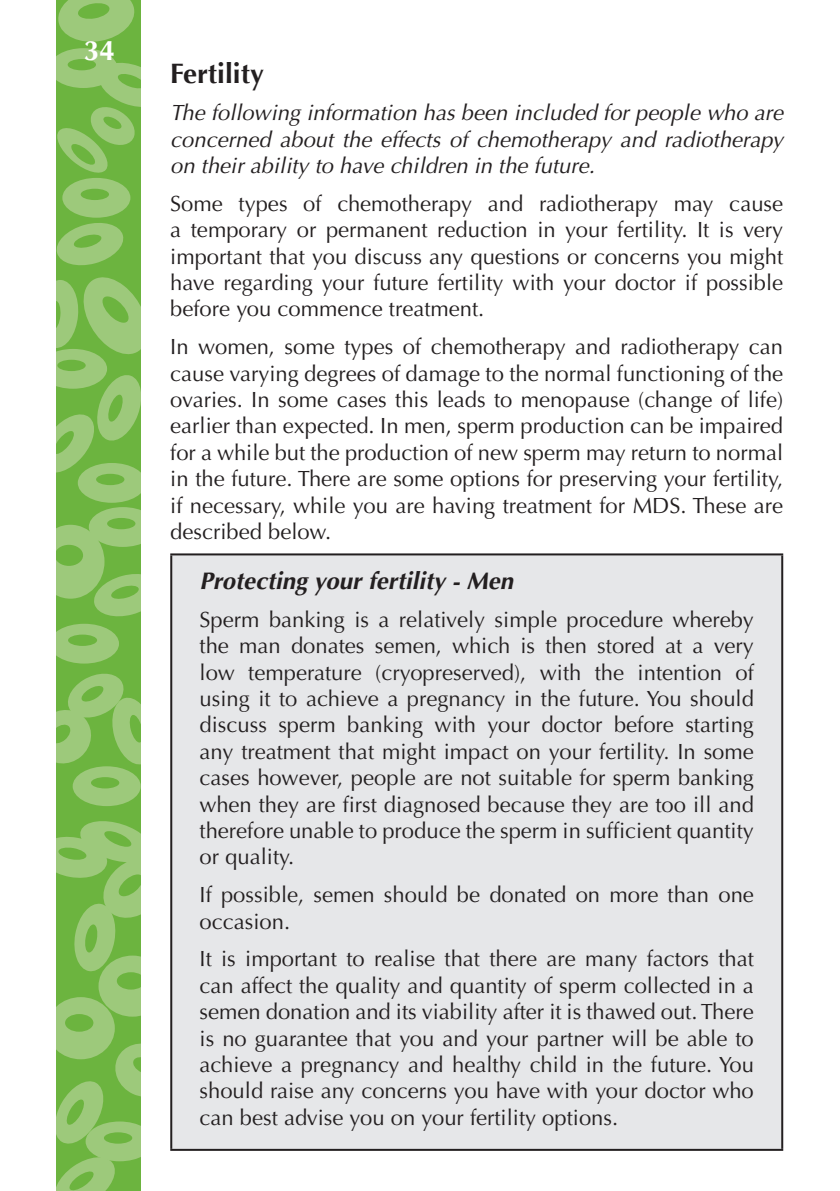
<style>
.page{position:relative;width:840px;height:1191px;background:#fff}
.page>*{position:absolute;margin:0;border:0;box-sizing:border-box;transform-origin:0 0}
.heading_2{font:700 28px "Optima";color:#231f20}
.t1{font:700 28px "Optima";color:#fff}
.heading_3{font:italic 700 24px "Optima";color:#231f20}
.Pa45{font:22px/26.4px "Optima";color:#231f20;text-align:justify}
.Pa17{font:22px/26.4px "Optima";color:#231f20;text-align:justify}
.Pa6{font:italic 22px/26.4px "Optima";color:#231f20;text-align:justify}
</style>
<div class="page">
<div style="left:56px;top:0;width:85px;height:1191px;background:#6cb43f"></div>
<div style="left:89px;top:507px;width:68px;height:40px;background:#9dc97b;border-radius:50%"></div>
<div style="left:107px;top:518px;width:28px;height:11px;background:#6cb43f;border-radius:50%"></div>
<div style="left:47px;top:997px;width:68px;height:62px;background:#9dc97b;border-radius:50%"></div>
<div style="left:65px;top:1014px;width:28px;height:17px;background:#6cb43f;border-radius:50%"></div>
<svg style="left:91px;top:571px;width:50px;height:48px;background:#89c063"></svg>
<div style="left:78px;top:463px;width:68px;height:40px;background:#9dc97b;border-radius:50%"></div>
<div style="left:96px;top:474px;width:28px;height:11px;background:#6cb43f;border-radius:50%"></div>
<div style="left:36px;top:525px;width:68px;height:73px;background:#9dc97b;border-radius:50%"></div>
<div style="left:55px;top:545px;width:28px;height:21px;background:#6cb43f;border-radius:50%"></div>
<div style="left:49px;top:48px;width:68px;height:40px;background:#9dc97b;border-radius:50%"></div>
<svg style="left:68px;top:59px;width:28px;height:11px"></svg>
<div style="left:39px;top:349px;width:68px;height:40px;background:#9dc97b;border-radius:50%"></div>
<div style="left:57px;top:360px;width:29px;height:11px;background:#6cb43f;border-radius:50%"></div>
<div style="left:62px;top:178px;width:68px;height:40px;background:#9dc97b;border-radius:50%"></div>
<div style="left:81px;top:189px;width:28px;height:11px;background:#6cb43f;border-radius:50%"></div>
<svg style="left:56px;top:0;width:80px;height:45px;background:#8ac164"></svg>
<svg style="left:56px;top:1154px;width:63px;height:37px;background:#87bf60"></svg>
<div style="left:86px;top:1121px;width:68px;height:40px;background:#9dc97b;border-radius:50%"></div>
<svg style="left:56px;top:60px;width:85px;height:116px;background:#81bd59"></svg>
<div style="left:49px;top:624px;width:70px;height:39px;background:#9dc97b;border-radius:50%"></div>
<div style="left:68px;top:634px;width:29px;height:12px;background:#6cb43f;border-radius:50%"></div>
<div style="left:98px;top:955px;width:68px;height:61px;background:#9dc97b;border-radius:50%"></div>
<div style="left:117px;top:972px;width:28px;height:17px;background:#6cb43f;border-radius:50%"></div>
<div style="left:73px;top:766px;width:68px;height:40px;background:#9dc97b;border-radius:50%"></div>
<div style="left:91px;top:777px;width:28px;height:11px;background:#6cb43f;border-radius:50%"></div>
<svg style="left:56px;top:372px;width:85px;height:105px;background:#84be5d"></svg>
<svg style="left:56px;top:220px;width:85px;height:139px;background:#86bf5e"></svg>
<svg style="left:56px;top:671px;width:85px;height:96px;background:#85be5e"></svg>
<svg style="left:56px;top:1039px;width:85px;height:108px"></svg>
<svg style="left:56px;top:818px;width:85px;height:155px;background:#85be5e"></svg>
<div style="left:141px;top:0;width:29px;height:1191px;background:#fff"></div>
<div style="left:19px;top:0;width:37px;height:1191px;background:#fff"></div>
<div style="left:171px;top:554px;width:610px;height:595px;background:#e6e7e9"></div>
<hr style="left:170px;top:553px;width:612px;height:2px;background:#231f20">
<hr style="left:170px;top:1148px;width:612px;height:2px;background:#231f20">
<hr style="left:170px;top:555px;width:2px;height:593px;background:#231f20">
<hr style="left:780px;top:555px;width:2px;height:593px;background:#231f20">
<p class="t1" style="left:84px;top:34px;width:33px">34</p>
<p class="heading_2" style="left:170px;top:57px;width:95px">Fertility</p>
<p class="Pa6" style="left:170px;top:100px;width:614px">The following information has been included for people who are concerned about the effects of chemotherapy and radiotherapy on their ability to have children in the future.</p>
<p class="Pa17" style="left:170px;top:190px;width:614px">Some types of chemotherapy and radiotherapy may cause a temporary or permanent reduction in your fertility. It is very important that you discuss any questions or concerns you might have regarding your future fertility with your doctor if possible before you commence treatment.</p>
<p class="Pa17" style="left:170px;top:334px;width:614px">In women, some types of chemotherapy and radiotherapy can cause varying degrees of damage to the normal functioning of the ovaries. In some cases this leads to menopause (change of life) earlier than expected. In men, sperm production can be impaired for a while but the production of new sperm may return to normal in the future. There are some options for preserving your fertility, if necessary, while you are having treatment for MDS. These are described below.</p>
<p class="heading_3" style="left:199px;top:567px;width:315px">Protecting your fertility - Men</p>
<p class="Pa45" style="left:199px;top:606px;width:555px">Sperm banking is a relatively simple procedure whereby the man donates semen, which is then stored at a very low temperature (cryopreserved), with the intention of using it to achieve a pregnancy in the future. You should discuss sperm banking with your doctor before starting any treatment that might impact on your fertility. In some cases however, people are not suitable for sperm banking when they are first diagnosed because they are too ill and therefore unable to produce the sperm in sufficient quantity or quality.</p>
<p class="Pa45" style="left:199px;top:881px;width:555px">If possible, semen should be donated on more than one occasion.</p>
<p class="Pa45" style="left:199px;top:946px;width:555px">It is important to realise that there are many factors that can affect the quality and quantity of sperm collected in a semen donation and its viability after it is thawed out. There is no guarantee that you and your partner will be able to achieve a pregnancy and healthy child in the future. You should raise any concerns you have with your doctor who can best advise you on your fertility options.</p>
</div>
